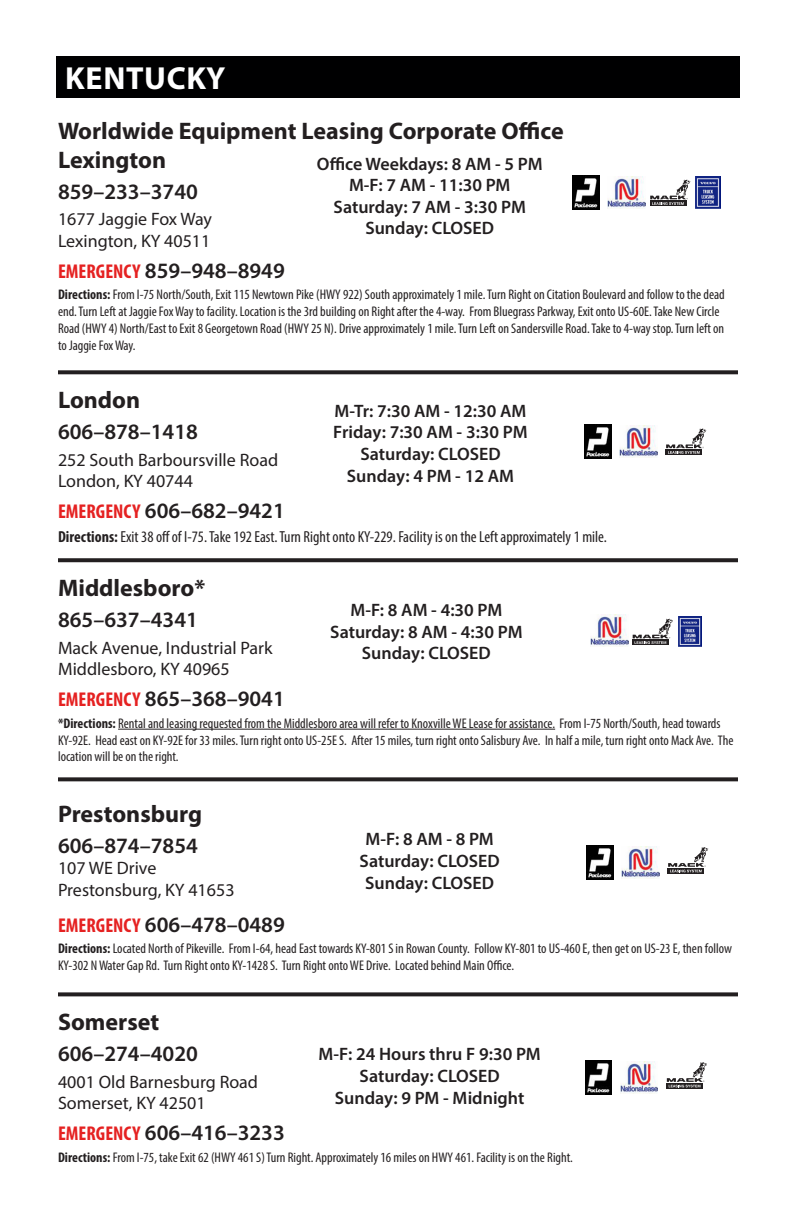
<style>
.page{position:relative;width:792px;height:1224px;background:#fff}
.page>*{position:absolute;margin:0;border:0;box-sizing:border-box;transform-origin:0 0}
.state{font:700 32px "Myriad Pro";letter-spacing:.02em;color:#fff}
.city{font:700 24px "Myriad Pro";color:#231f20}
.phone{font:600 22px "Myriad Pro";color:#231f20}
.days{font:600 18px "Myriad Pro";color:#231f20}
.address{font:18px/21.6px "Myriad Pro";color:#231f20}
.phone-2{font:18px/21.6px "Myriad Pro";color:#231f20}
.directions{font:condensed 16px "Myriad Pro";color:#231f20}
.directions-2{font:condensed 14px/16.8px "Myriad Pro";color:#231f20}
.s1{font-weight:700;font-stretch:condensed;font-size:20px;color:#e52121}
.s2{font-weight:700}
</style>
<div class="page">
<div style="left:56px;top:56px;width:684px;height:42px;background:#000001"></div>
<svg style="left:58px;top:370px;width:680px;height:4px;fill:#231f20"></svg>
<svg style="left:58px;top:558px;width:680px;height:4px;fill:#231f20"></svg>
<svg style="left:58px;top:777px;width:680px;height:4px;fill:#231f20"></svg>
<svg style="left:58px;top:992px;width:680px;height:4px;fill:#231f20"></svg>
<hr style="left:118px;top:729px;width:437px;height:1px;background:#231f20">
<img style="left:619px;top:425px;width:38px;height:33px">
<img style="left:585px;top:425px;width:26px;height:34px">
<img style="left:607px;top:176px;width:38px;height:33px">
<img style="left:572px;top:176px;width:27px;height:34px">
<img style="left:695px;top:176px;width:25px;height:33px">
<img style="left:621px;top:846px;width:38px;height:33px">
<img style="left:587px;top:846px;width:26px;height:33px">
<div style="left:650px;top:201px;width:36px;height:5px;background:#231f20"></div>
<svg style="left:650px;top:180px;width:40px;height:25px"></svg>
<div style="left:666px;top:450px;width:36px;height:5px;background:#231f20"></div>
<svg style="left:666px;top:429px;width:40px;height:25px"></svg>
<svg style="left:668px;top:872px;width:36px;height:2px"></svg>
<svg style="left:668px;top:847px;width:40px;height:25px"></svg>
<img style="left:591px;top:614px;width:38px;height:33px">
<img style="left:678px;top:616px;width:24px;height:31px">
<div style="left:632px;top:640px;width:36px;height:5px;background:#231f20"></div>
<svg style="left:633px;top:619px;width:40px;height:25px"></svg>
<img style="left:620px;top:1061px;width:38px;height:33px">
<img style="left:585px;top:1061px;width:27px;height:33px">
<svg style="left:667px;top:1087px;width:36px;height:2px"></svg>
<svg style="left:667px;top:1062px;width:40px;height:25px"></svg>
<p class="state" style="left:65px;top:57px;width:162px">KENTUCKY</p>
<p class="city" style="left:58px;top:115px;width:507px">Worldwide Equipment Leasing Corporate Office</p>
<p class="city" style="left:58px;top:144px;width:110px">Lexington</p>
<p class="phone" style="left:58px;top:177px;width:141px">859–233–3740</p>
<p class="address" style="left:58px;top:208px;width:156px">1677 Jaggie Fox Way</p>
<p class="address" style="left:58px;top:229px;width:154px">Lexington, KY 40511</p>
<p class="phone" style="left:58px;top:256px;width:228px"><span class="s1">EMERGENCY</span> 859–948–8949</p>
<p class="directions-2" style="left:58px;top:286px;width:668px"><span class="s2">Directions:</span> From I-75 North/South, Exit 115 Newtown Pike (HWY 922) South approximately 1 mile. Turn Right on Citation Boulevard and follow to the dead end. Turn Left at Jaggie Fox Way to facility. Location is the 3rd building on Right after the 4-way. From Bluegrass Parkway, Exit onto US-60E. Take New Circle Road (HWY 4) North/East to Exit 8 Georgetown Road (HWY 25 N). Drive approximately 1 mile. Turn Left on Sandersville Road. Take to 4-way stop. Turn left on to Jaggie Fox Way.</p>
<p class="city" style="left:58px;top:385px;width:84px">London</p>
<p class="phone" style="left:58px;top:418px;width:141px">606–878–1418</p>
<p class="address" style="left:58px;top:449px;width:222px">252 South Barboursville Road</p>
<p class="address" style="left:58px;top:470px;width:137px">London, KY 40744</p>
<p class="phone" style="left:58px;top:497px;width:228px"><span class="s1">EMERGENCY</span> 606–682–9421</p>
<p class="directions" style="left:58px;top:527px;width:551px"><span class="s2">Directions:</span> Exit 38 off of I-75. Take 192 East. Turn Right onto KY-229. Facility is on the Left approximately 1 mile.</p>
<p class="city" style="left:58px;top:573px;width:149px">Middlesboro*</p>
<p class="phone" style="left:58px;top:606px;width:141px">865–637–4341</p>
<p class="address" style="left:58px;top:636px;width:216px">Mack Avenue, Industrial Park<br>Middlesboro, KY 40965</p>
<p class="phone" style="left:58px;top:685px;width:228px"><span class="s1">EMERGENCY</span> 865–368–9041</p>
<p class="directions-2" style="left:58px;top:715px;width:677px"><span class="s2">*Directions:</span> Rental and leasing requested from the Middlesboro area will refer to Knoxville WE Lease for assistance. From I-75 North/South, head towards<br>KY-92E. Head east on KY-92E for 33 miles. Turn right onto US-25E S. After 15 miles, turn right onto Salisbury Ave. In half a mile, turn right onto Mack Ave. The location will be on the right.</p>
<p class="days" style="left:317px;top:152px;width:227px">Office Weekdays: 8 AM - 5 PM</p>
<p class="days" style="left:349px;top:174px;width:163px">M-F: 7 AM - 11:30 PM</p>
<p class="days" style="left:334px;top:195px;width:194px">Saturday: 7 AM - 3:30 PM</p>
<p class="days" style="left:365px;top:217px;width:130px">Sunday: CLOSED</p>
<p class="days" style="left:335px;top:399px;width:193px">M-Tr: 7:30 AM - 12:30 AM</p>
<p class="days" style="left:333px;top:421px;width:196px">Friday: 7:30 AM - 3:30 PM</p>
<p class="days" style="left:360px;top:442px;width:142px">Saturday: CLOSED</p>
<p class="days" style="left:347px;top:464px;width:169px">Sunday: 4 PM - 12 AM</p>
<p class="days" style="left:350px;top:599px;width:153px">M-F: 8 AM - 4:30 PM</p>
<p class="days" style="left:330px;top:620px;width:194px">Saturday: 8 AM - 4:30 PM</p>
<p class="days" style="left:362px;top:642px;width:130px">Sunday: CLOSED</p>
<p class="city" style="left:58px;top:798px;width:146px">Prestonsburg</p>
<p class="phone" style="left:58px;top:831px;width:141px">606–874–7854</p>
<p class="phone-2" style="left:58px;top:857px;width:178px">107 WE Drive<br>Prestonsburg, KY 41653</p>
<p class="phone" style="left:58px;top:910px;width:228px"><span class="s1">EMERGENCY</span> 606–478–0489</p>
<p class="directions-2" style="left:58px;top:940px;width:675px"><span class="s2">Directions:</span> Located North of Pikeville. From I-64, head East towards KY-801 S in Rowan County. Follow KY-801 to US-460 E, then get on US-23 E, then follow<br>KY-302 N Water Gap Rd. Turn Right onto KY-1428 S. Turn Right onto WE Drive. Located behind Main Office.</p>
<p class="days" style="left:366px;top:828px;width:130px">M-F: 8 AM - 8 PM</p>
<p class="days" style="left:360px;top:849px;width:142px">Saturday: CLOSED</p>
<p class="days" style="left:365px;top:871px;width:130px">Sunday: CLOSED</p>
<p class="city" style="left:58px;top:1007px;width:103px">Somerset</p>
<p class="phone" style="left:58px;top:1040px;width:141px">606–274–4020</p>
<p class="address" style="left:58px;top:1071px;width:202px">4001 Old Barnesburg Road</p>
<p class="address" style="left:58px;top:1092px;width:149px">Somerset, KY 42501</p>
<p class="phone" style="left:58px;top:1119px;width:228px"><span class="s1">EMERGENCY</span> 606–416–3233</p>
<p class="directions-2" style="left:58px;top:1149px;width:516px"><span class="s2">Directions:</span> From I-75, take Exit 62 (HWY 461 S) Turn Right. Approximately 16 miles on HWY 461. Facility is on the Right.</p>
<p class="days" style="left:319px;top:1043px;width:224px">M-F: 24 Hours thru F 9:30 PM</p>
<p class="days" style="left:360px;top:1064px;width:142px">Saturday: CLOSED</p>
<p class="days" style="left:335px;top:1086px;width:191px">Sunday: 9 PM - Midnight</p>
</div>
